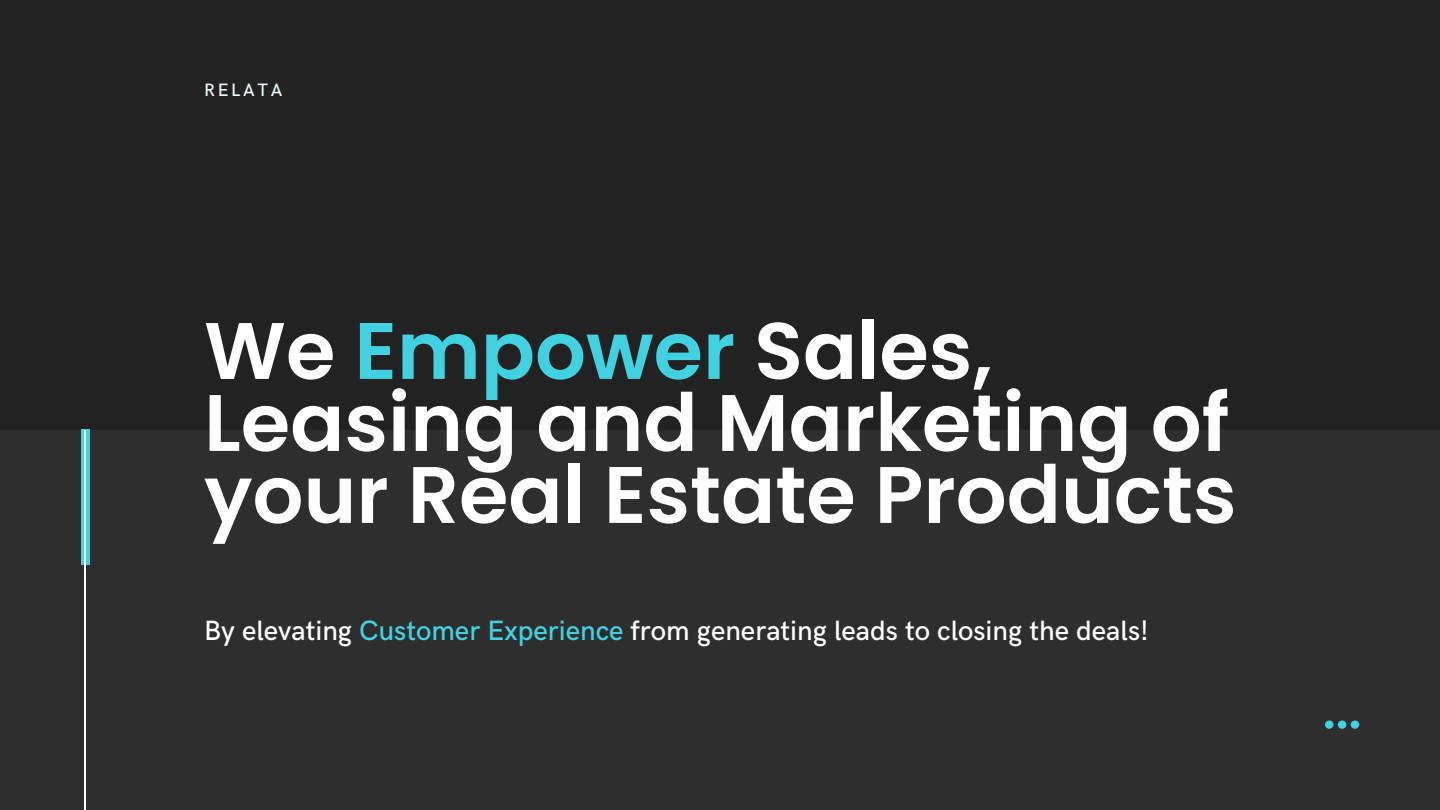
<style>
.page{position:relative;width:1440px;height:810px;background:#222}
.page>*{position:absolute;margin:0;border:0;box-sizing:border-box;transform-origin:0 0}
.t1{font:600 80px/72px "Poppins";color:#fff}
.t2{font:500 28px "HK Grotesk";color:#fff}
.t3{font:500 18px "HK Grotesk";letter-spacing:.15em;color:#eafaff}
.s1{color:#40d2e0}
</style>
<div class="page">
<div style="left:0;top:430px;width:1440px;height:380px;background:#2e2e2e"></div>
<svg style="left:81px;top:430px;width:9px;height:135px"></svg>
<hr style="left:85px;top:430px;width:1px;height:380px;background:#fff">
<svg style="left:1325px;top:720px;width:34px;height:9px"></svg>
<p class="t3" style="left:204px;top:80px;width:80px">RELATA</p>
<p class="t1" style="left:204px;top:315px;width:1034px">We <span class="s1">Empower</span> Sales,<br>Leasing and Marketing of your Real Estate Products</p>
<p class="t2" style="left:204px;top:615px;width:946px">By elevating <span class="s1">Customer Experience</span> from generating leads to closing the deals!</p>
</div>
